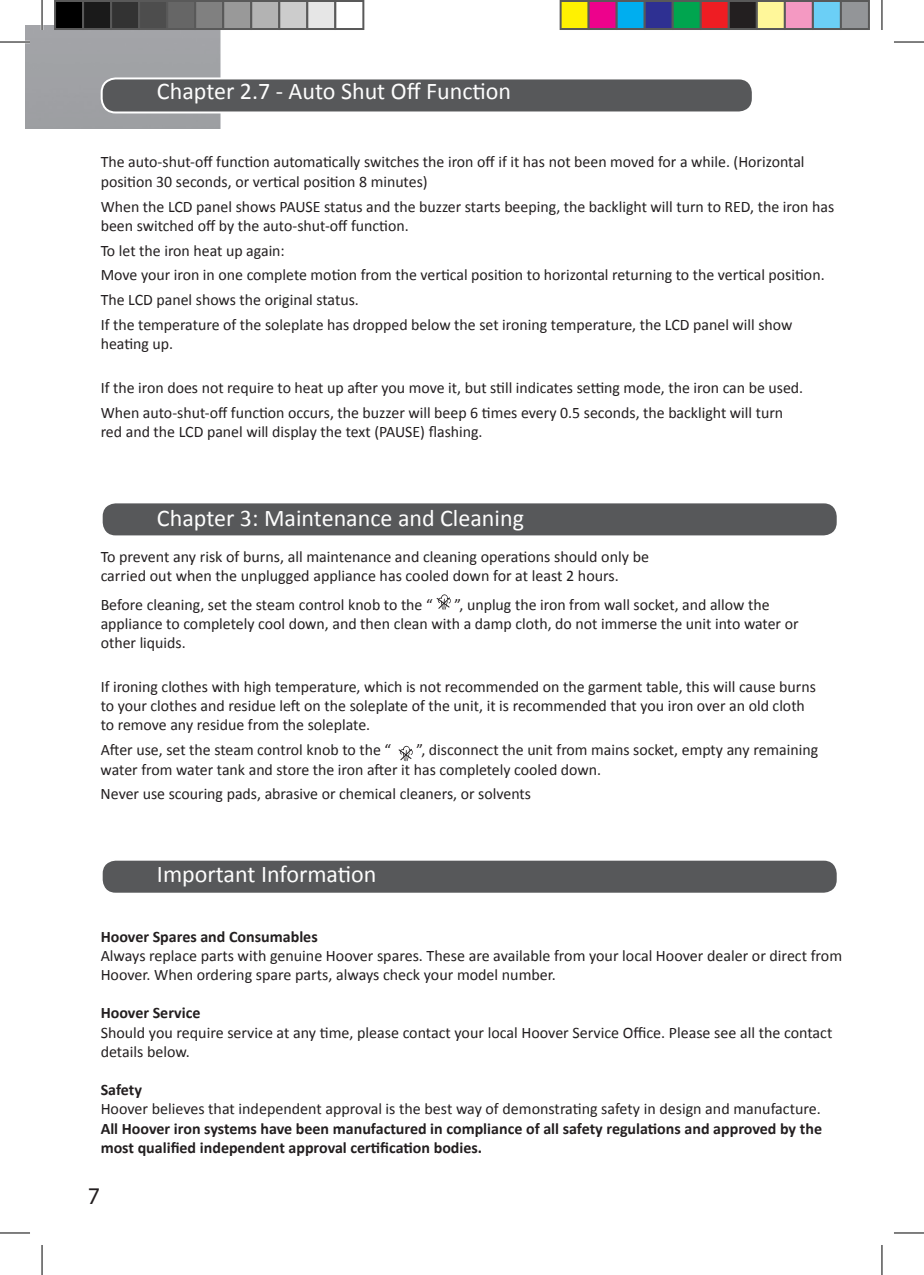
<style>
.page{position:relative;width:924px;height:1275px;background:#fff}
.page>*{position:absolute;margin:0;border:0;box-sizing:border-box;transform-origin:0 0}
.t1{font:24px "Calibri";color:#fdfdfd}
.t2{font:24px "Myriad Pro";color:#231f20}
.t3{font:16px/19.2px "Calibri";color:#231f20}
.t4{font:700 16px/19.2px "Calibri";color:#231f20}
.s1{font-weight:700}
</style>
<div class="page">
<img style="left:25px;top:25px;width:725px;height:104px">
<div style="left:102px;top:502px;width:735px;height:34px;background:#57585a;border-radius:14px"></div>
<div style="left:101px;top:501px;width:737px;height:36px;border:2px solid #fff;border-radius:14px"></div>
<svg style="left:436px;top:594px;width:15px;height:16px"></svg>
<svg style="left:398px;top:746px;width:15px;height:15px"></svg>
<div style="left:102px;top:78px;width:650px;height:34px;background:#57585a;border-radius:14px"></div>
<div style="left:101px;top:77px;width:652px;height:36px;border:2px solid #fff;border-radius:14px"></div>
<div style="left:102px;top:859px;width:735px;height:34px;background:#57585a;border-radius:14px"></div>
<div style="left:101px;top:858px;width:737px;height:36px;border:2px solid #fff;border-radius:14px"></div>
<hr style="left:0;top:41px;width:30px;height:2px;background:#fff">
<hr style="left:41px;top:0;width:2px;height:30px;background:#fff">
<hr style="left:0;top:42px;width:30px;height:1px;background:#000">
<hr style="left:893px;top:42px;width:30px;height:1px;background:#000">
<hr style="left:0;top:1232px;width:30px;height:1px;background:#000">
<hr style="left:893px;top:1232px;width:30px;height:1px;background:#000">
<hr style="left:42px;top:0;width:1px;height:30px;background:#000">
<hr style="left:42px;top:1245px;width:1px;height:30px;background:#000">
<hr style="left:881px;top:0;width:1px;height:30px;background:#000">
<hr style="left:881px;top:1245px;width:1px;height:30px;background:#000">
<div style="left:55px;top:1px;width:28px;height:28px;background:#000"></div>
<div style="left:54px;top:0;width:30px;height:30px;border:2px solid #595959"></div>
<div style="left:83px;top:1px;width:28px;height:28px;background:#1a1a1a"></div>
<div style="left:82px;top:0;width:30px;height:30px;border:2px solid #595959"></div>
<div style="left:111px;top:1px;width:28px;height:28px;background:#333"></div>
<div style="left:110px;top:0;width:30px;height:30px;border:2px solid #595959"></div>
<div style="left:139px;top:1px;width:28px;height:28px;background:#4d4d4d"></div>
<div style="left:138px;top:0;width:30px;height:30px;border:2px solid #595959"></div>
<div style="left:167px;top:1px;width:28px;height:28px;background:#666"></div>
<div style="left:166px;top:0;width:30px;height:30px;border:2px solid #595959"></div>
<div style="left:195px;top:1px;width:28px;height:28px;background:#808080"></div>
<div style="left:194px;top:0;width:30px;height:30px;border:2px solid #595959"></div>
<div style="left:223px;top:1px;width:28px;height:28px;background:#999"></div>
<div style="left:222px;top:0;width:30px;height:30px;border:2px solid #595959"></div>
<div style="left:251px;top:1px;width:28px;height:28px;background:#b3b3b3"></div>
<div style="left:250px;top:0;width:30px;height:30px;border:2px solid #595959"></div>
<div style="left:279px;top:1px;width:28px;height:28px;background:#ccc"></div>
<div style="left:278px;top:0;width:30px;height:30px;border:2px solid #595959"></div>
<div style="left:307px;top:1px;width:28px;height:28px;background:#e6e6e6"></div>
<div style="left:306px;top:0;width:30px;height:30px;border:2px solid #595959"></div>
<div style="left:335px;top:1px;width:28px;height:28px;background:#fff"></div>
<div style="left:334px;top:0;width:30px;height:30px;border:2px solid #595959"></div>
<div style="left:560px;top:1px;width:28px;height:28px;background:#fff101"></div>
<div style="left:559px;top:0;width:30px;height:30px;border:2px solid #595959"></div>
<div style="left:588px;top:1px;width:28px;height:28px;background:#ed028c"></div>
<div style="left:587px;top:0;width:30px;height:30px;border:2px solid #595959"></div>
<div style="left:616px;top:1px;width:28px;height:28px;background:#00aeef"></div>
<div style="left:615px;top:0;width:30px;height:30px;border:2px solid #595959"></div>
<div style="left:644px;top:1px;width:28px;height:28px;background:#2e3092"></div>
<div style="left:643px;top:0;width:30px;height:30px;border:2px solid #595959"></div>
<div style="left:672px;top:1px;width:28px;height:28px;background:#00a54f"></div>
<div style="left:671px;top:0;width:30px;height:30px;border:2px solid #595959"></div>
<div style="left:700px;top:1px;width:28px;height:28px;background:#ee1d23"></div>
<div style="left:699px;top:0;width:30px;height:30px;border:2px solid #595959"></div>
<div style="left:728px;top:1px;width:28px;height:28px;background:#231f20"></div>
<div style="left:727px;top:0;width:30px;height:30px;border:2px solid #595959"></div>
<div style="left:756px;top:1px;width:28px;height:28px;background:#fff79a"></div>
<div style="left:755px;top:0;width:30px;height:30px;border:2px solid #595959"></div>
<div style="left:784px;top:1px;width:28px;height:28px;background:#f499c2"></div>
<div style="left:783px;top:0;width:30px;height:30px;border:2px solid #595959"></div>
<div style="left:812px;top:1px;width:28px;height:28px;background:#6bcff6"></div>
<div style="left:811px;top:0;width:30px;height:30px;border:2px solid #595959"></div>
<div style="left:840px;top:1px;width:28px;height:28px;background:#939598"></div>
<div style="left:839px;top:0;width:30px;height:30px;border:2px solid #595959"></div>
<h1 class="t1" style="left:157px;top:76px;width:355px">Chapter 2.7 - Auto Shut Off Function</h1>
<p class="t3" style="left:101px;top:153px;width:705px">The auto-shut-off function automatically switches the iron off if it has not been moved for a while. (Horizontal position 30 seconds, or vertical position 8 minutes)</p>
<p class="t3" style="left:101px;top:197px;width:734px">When the LCD panel shows PAUSE status and the buzzer starts beeping, the backlight will turn to RED, the iron has been switched off by the auto-shut-off function.</p>
<p class="t3" style="left:101px;top:238px;width:725px;line-height:24.8px">To let the iron heat up again:<br>Move your iron in one complete motion from the vertical position to horizontal returning to the vertical position.<br>The LCD panel shows the original status.<br>If the temperature of the soleplate has dropped below the set ironing temperature, the LCD panel will show</p>
<p class="t3" style="left:101px;top:334px;width:74px">heating up.</p>
<p class="t3" style="left:101px;top:376px;width:703px;line-height:24.8px">If the iron does not require to heat up after you move it, but still indicates setting mode, the iron can be used.<br>When auto-shut-off function occurs, the buzzer will beep 6 times every 0.5 seconds, the backlight will turn</p>
<p class="t3" style="left:101px;top:422px;width:383px">red and the LCD panel will display the text (PAUSE) flashing.</p>
<h1 class="t1" style="left:157px;top:503px;width:368px">Chapter 3: Maintenance and Cleaning</h1>
<p class="t3" style="left:101px;top:547px;width:549px">To prevent any risk of burns, all maintenance and cleaning operations should only be carried out when the unplugged appliance has cooled down for at least 2 hours.</p>
<p class="t3" style="left:101px;top:595px;width:333px">Before cleaning, set the steam control knob to the “</p>
<p class="t3" style="left:101px;top:595px;width:699px;text-indent:353px">”, unplug the iron from wall socket, and allow the appliance to completely cool down, and then clean with a damp cloth, do not immerse the unit into water or other liquids.</p>
<p class="t3" style="left:101px;top:677px;width:716px">If ironing clothes with high temperature, which is not recommended on the garment table, this will cause burns to your clothes and residue left on the soleplate of the unit, it is recommended that you iron over an old cloth to remove any residue from the soleplate.</p>
<p class="t3" style="left:101px;top:740px;width:292px">After use, set the steam control knob to the “</p>
<p class="t3" style="left:101px;top:740px;width:718px;text-indent:315px">”, disconnect the unit from mains socket, empty any remaining water from water tank and store the iron after it has completely cooled down.</p>
<p class="t3" style="left:101px;top:784px;width:431px">Never use scouring pads, abrasive or chemical cleaners, or solvents</p>
<h1 class="t1" style="left:157px;top:859px;width:221px">Important Information</h1>
<p class="t3" style="left:101px;top:926px;width:742px"><span class="s1">Hoover</span> <span class="s1">S</span><span class="s1">pares and Consumables<br></span>Always replace parts with genuine Hoover spares. These are available from your local Hoover dealer or direct from<br>Hoover. When ordering spare parts, always check your model number.</p>
<p class="t4" style="left:101px;top:1003px;width:101px">Hoover Service</p>
<p class="t3" style="left:101px;top:1022px;width:732px">Should you require service at any time, please contact your local Hoover Service Office. Please see all the contact details below.</p>
<p class="t4" style="left:101px;top:1080px;width:43px">Safety</p>
<p class="t3" style="left:101px;top:1099px;width:721px">Hoover believes that independent approval is the best way of demonstrating safety in design and manufacture.</p>
<p class="t4" style="left:101px;top:1118px;width:722px">All Hoover iron systems have been manufactured in compliance of all safety regulations and approved by the most qualified independent approval certification bodies.</p>
<h1 class="t2" style="left:88px;top:1180px;width:14px">7</h1>
</div>
